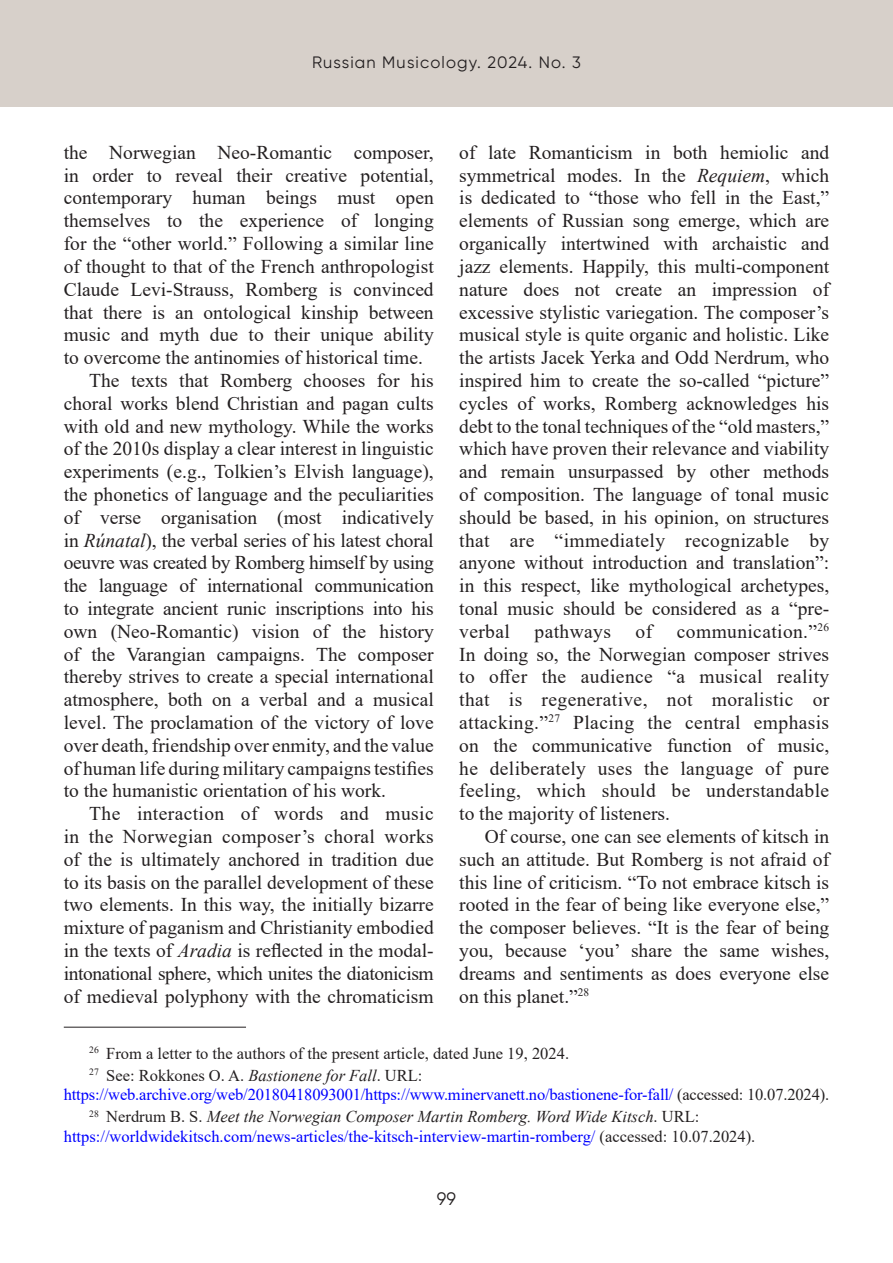
<style>
.page{position:relative;width:893px;height:1263px;background:#fff}
.page>*{position:absolute;margin:0;border:0;box-sizing:border-box;transform-origin:0 0}
.Текст{font:19.5px/22.8px "Times New Roman";color:#231f20;text-align:justify}
.Текст-2{font:19.5px "Times New Roman";letter-spacing:.02em;color:#231f20}
.t1{font:18px "Gilroy";color:#231f20}
.Примечание{font:16.5px "Times New Roman";letter-spacing:-.01em;color:#00f}
.Примечание-2{font:16.5px "Times New Roman";color:#231f20}
.Примечание-3{font:italic 16.5px "Times New Roman";color:#231f20}
.t2{font:16.5px "Gilroy";letter-spacing:.07em;color:#231f20}
.s1{font-style:italic}
.s2{color:#231f20}
.s3{font-style:normal}
</style>
<div class="page">
<div style="left:0;top:0;width:893px;height:107px;background:#d7d0ca"></div>
<hr style="left:64px;top:1027px;width:182px;height:1px;background:#231f20">
<p class="t2" style="left:312px;top:53px;width:270px">Russian Musicology. 2024. No. 3</p>
<p class="Текст" style="left:64px;top:140px;width:371px">the Norwegian Neo-Romantic composer, in order to reveal their creative potential, contemporary human beings must open themselves to the experience of longing for the “other world.” Following a similar line of thought to that of the French anthropologist Claude Levi-Strauss, Romberg is convinced that there is an ontological kinship between music and myth due to their unique ability to overcome the antinomies of historical time.</p>
<p class="Текст" style="left:64px;top:368px;width:372px;text-indent:26px">The texts that Romberg chooses for his choral works blend Christian and pagan cults with old and new mythology. While the works of the 2010s display a clear interest in linguistic experiments (e.g., Tolkien’s Elvish language), the phonetics of language and the peculiarities of verse organisation (most indicatively in <span class="s1">Rúnatal</span>), the verbal series of his latest choral oeuvre was created by Romberg himself by using the language of international communication to integrate ancient runic inscriptions into his own (Neo-Romantic) vision of the history of the Varangian campaigns. The composer thereby strives to create a special international atmosphere, both on a verbal and a musical level. The proclamation of the victory of love over death, friendship over enmity, and the value of human life during military campaigns testifies to the humanistic orientation of his work.</p>
<p class="Текст" style="left:64px;top:802px;width:372px;text-indent:26px">The interaction of words and music in the Norwegian composer’s choral works of the is ultimately anchored in tradition due to its basis on the parallel development of these two elements. In this way, the initially bizarre mixture of paganism and Christianity embodied in the texts of <span class="s1">Aradia</span> is reflected in the modal&shy;intonational sphere, which unites the diatonicism of medieval polyphony with the chromaticism</p>
<p class="Текст" style="left:459px;top:140px;width:371px">of late Romanticism in both hemiolic and symmetrical modes. In the <span class="s1">Requiem</span>, which is dedicated to “those who fell in the East,” elements of Russian song emerge, which are organically intertwined with archaistic and jazz elements. Happily, this multi-component nature does not create an impression of excessive stylistic variegation. The composer’s musical style is quite organic and holistic. Like the artists Jacek Yerka and Odd Nerdrum, who inspired him to create the so-called “picture” cycles of works, Romberg acknowledges his debt to the tonal techniques of the “old masters,” which have proven their relevance and viability and remain unsurpassed by other methods of composition. The language of tonal music should be based, in his opinion, on structures that are “immediately recognizable by anyone without introduction and translation”: in this respect, like mythological archetypes, tonal music should be considered as a “pre&shy;verbal</p>
<p class="Текст" style="left:459px;top:619px;width:372px;text-indent:218px">communication.”<sup>26<br></sup>In doing so, the Norwegian composer strives to offer the audience “a musical reality that is regenerative, not moralistic or attacking.”<sup>27</sup> Placing the central emphasis on the communicative function of music, he deliberately uses the language of pure feeling, which should be understandable to the majority of listeners.</p>
<p class="Текст" style="left:459px;top:824px;width:371px;text-indent:26px">Of course, one can see elements of kitsch in such an attitude. But Romberg is not afraid of this line of criticism. “To not embrace kitsch is rooted in the fear of being like everyone else,” the composer believes. “It is the fear of being you, because ‘you’ share the same wishes, dreams and sentiments as does everyone else on this planet.”<sup>28</sup></p>
<p class="Примечание-2" style="left:89px;top:1041px;width:481px"><sup>26</sup> From a letter to the authors of the present article, dated June 19, 2024.</p>
<p class="Примечание-2" style="left:89px;top:1063px;width:335px"><sup>27</sup> See: Rokkones O. A. <span class="s1">Bastionene for Fall</span>. URL:</p>
<p class="Примечание" style="left:64px;top:1083px;width:767px">https://web.archive.org/web/20180418093001/https://www.minervanett.no/bastionene-for-fall/ <span class="s2">(accessed: 10.07.2024).</span></p>
<p class="Примечание-3" style="left:89px;top:1105px;width:612px"><sup>28</sup> <span class="s3">Nerdrum B. S.</span> Meet the Norwegian Composer Martin Romberg. Word Wide Kitsch<span class="s3">. URL:</span></p>
<p class="Примечание" style="left:64px;top:1125px;width:693px">https://worldwidekitsch.com/news-articles/the-kitsch-interview-martin-romberg/ <span class="s2">(accessed: 10.07.2024).</span></p>
<p class="Текст-2" style="left:535px;top:617px;width:78px">pathways</p>
<p class="Текст" style="left:636px;top:619px;width:18px">of</p>
<p class="t1" style="left:437px;top:1188px;width:21px">99</p>
</div>
